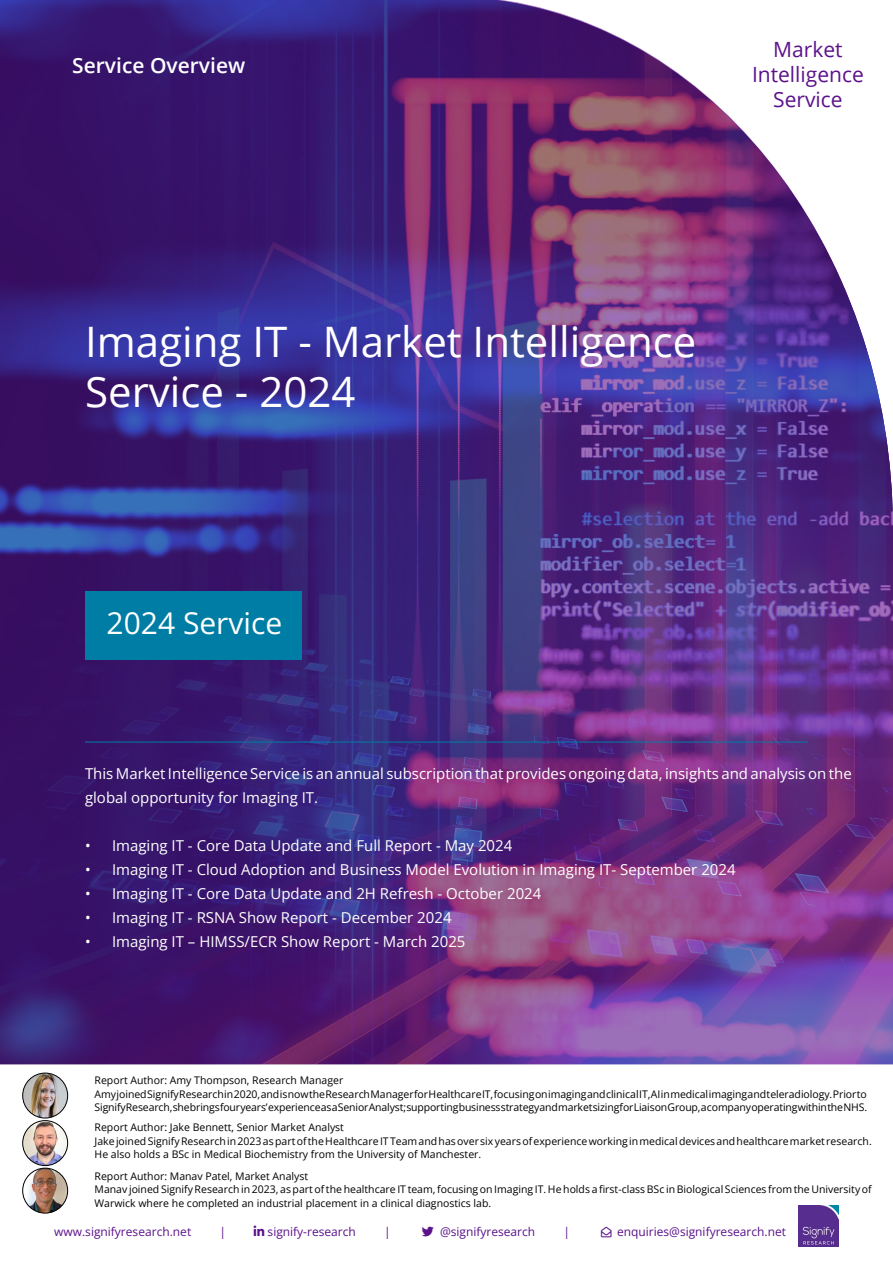
<style>
.page{position:relative;width:893px;height:1263px;background:#fff}
.page>*{position:absolute;margin:0;border:0;box-sizing:border-box;transform-origin:0 0}
.t1{font:42px/50.4px "Open Sans";color:#fff}
.t2{font:300 30px "Open Sans";color:#fff}
.t3{font:21px/25.2px "Open Sans";color:#5b118b;text-align:center}
.t4{font:600 21px "Open Sans";color:#fff}
.t5{font:300 15px/24px "Open Sans";color:#fff}
.t6{font:300 12px "Open Sans";color:#5b118b}
.t7{font:300 10.5px/13.5px "Open Sans";color:#000}
.t8{font:10.5px "Open Sans";color:#000}
.s1{font-weight:400}
</style>
<div class="page">
<img style="left:798px;top:1205px;width:41px;height:41px">
<img style="left:0;top:0;width:893px;height:1064px">
<div style="left:85px;top:591px;width:217px;height:68px;background:#007da5"></div>
<hr style="left:85px;top:742px;width:723px;height:1px;background:#007da5">
<img style="left:23px;top:1073px;width:45px;height:45px;border-radius:22px">
<div style="left:22px;top:1073px;width:46px;height:45px;border:1px solid #000;border-radius:50%"></div>
<img style="left:23px;top:1120px;width:45px;height:45px;border-radius:22px">
<div style="left:22px;top:1120px;width:46px;height:46px;border:1px solid #000;border-radius:50%"></div>
<img style="left:23px;top:1168px;width:45px;height:45px;border-radius:22px">
<div style="left:22px;top:1168px;width:46px;height:45px;border:1px solid #000;border-radius:50%"></div>
<h3 class="t4" style="left:72px;top:51px;width:174px">Service Overview</h3>
<h3 class="t3" style="left:752px;top:36px;width:113px">Market<br>Intelligence<br>Service</h3>
<h1 class="t1" style="left:85px;top:315px;width:613px">Imaging IT - Market Intelligence<br>Service - 2024</h1>
<h2 class="t2" style="left:107px;top:603px;width:177px">2024 Service</h2>
<h3 class="t5" style="left:85px;top:761px;width:768px">This Market Intelligence Service is an annual subscription that provides ongoing data, insights and analysis on the global opportunity for Imaging IT.</h3>
<h3 class="t5" style="left:85px;top:833px;width:429px"><span class="s1">•</span> Imaging IT - Core Data Update and Full Report - May 2024</h3>
<h3 class="t5" style="left:85px;top:857px;width:652px"><span class="s1">•</span> Imaging IT - Cloud Adoption and Business Model Evolution in Imaging IT- September 2024</h3>
<h3 class="t5" style="left:85px;top:881px;width:458px"><span class="s1">•</span> Imaging IT - Core Data Update and 2H Refresh - October 2024</h3>
<h3 class="t5" style="left:85px;top:905px;width:368px"><span class="s1">•</span> Imaging IT - RSNA Show Report - December 2024</h3>
<h3 class="t5" style="left:85px;top:929px;width:382px"><span class="s1">•</span> Imaging IT – HIMSS/ECR Show Report - March 2025</h3>
<p class="t8" style="left:95px;top:1073px;width:250px">Report Author: Amy Thompson, Research Manager</p>
<p class="t7" style="left:95px;top:1087px;width:774px">Amy joined Signify Research in 2020, and is now the Research Manager for Healthcare IT, focusing on imaging and clinical IT, AI in medical imaging and teleradiology. Prior to<br>Signify Research, she brings four years’ experience as a Senior Analyst; supporting business strategy and market sizing for Liaison Group, a company operating within the NHS.</p>
<p class="t8" style="left:95px;top:1120px;width:251px">Report Author: Jake Bennett, Senior Market Analyst</p>
<p class="t7" style="left:95px;top:1134px;width:779px">Jake joined Signify Research in 2023 as part of the Healthcare IT Team and has over six years of experience working in medical devices and healthcare market research.<br>He also holds a BSc in Medical Biochemistry from the University of Manchester.</p>
<p class="t8" style="left:95px;top:1168px;width:215px">Report Author: Manav Patel, Market Analyst</p>
<p class="t7" style="left:95px;top:1182px;width:779px">Manav joined Signify Research in 2023, as part of the healthcare IT team, focusing on Imaging IT. He holds a first-class BSc in Biological Sciences from the University of<br>Warwick where he completed an industrial placement in a clinical diagnostics lab.</p>
<p class="t6" style="left:54px;top:1224px;width:139px">www.signifyresearch.net</p>
<p class="t6" style="left:219px;top:1224px;width:8px">|</p>
<p class="t6" style="left:268px;top:1224px;width:90px">signify-research</p>
<p class="t6" style="left:384px;top:1224px;width:8px">|</p>
<p class="t6" style="left:440px;top:1224px;width:97px">@signifyresearch</p>
<p class="t6" style="left:563px;top:1224px;width:8px">|</p>
<p class="t6" style="left:617px;top:1224px;width:170px">enquiries@signifyresearch.net</p>
</div>
